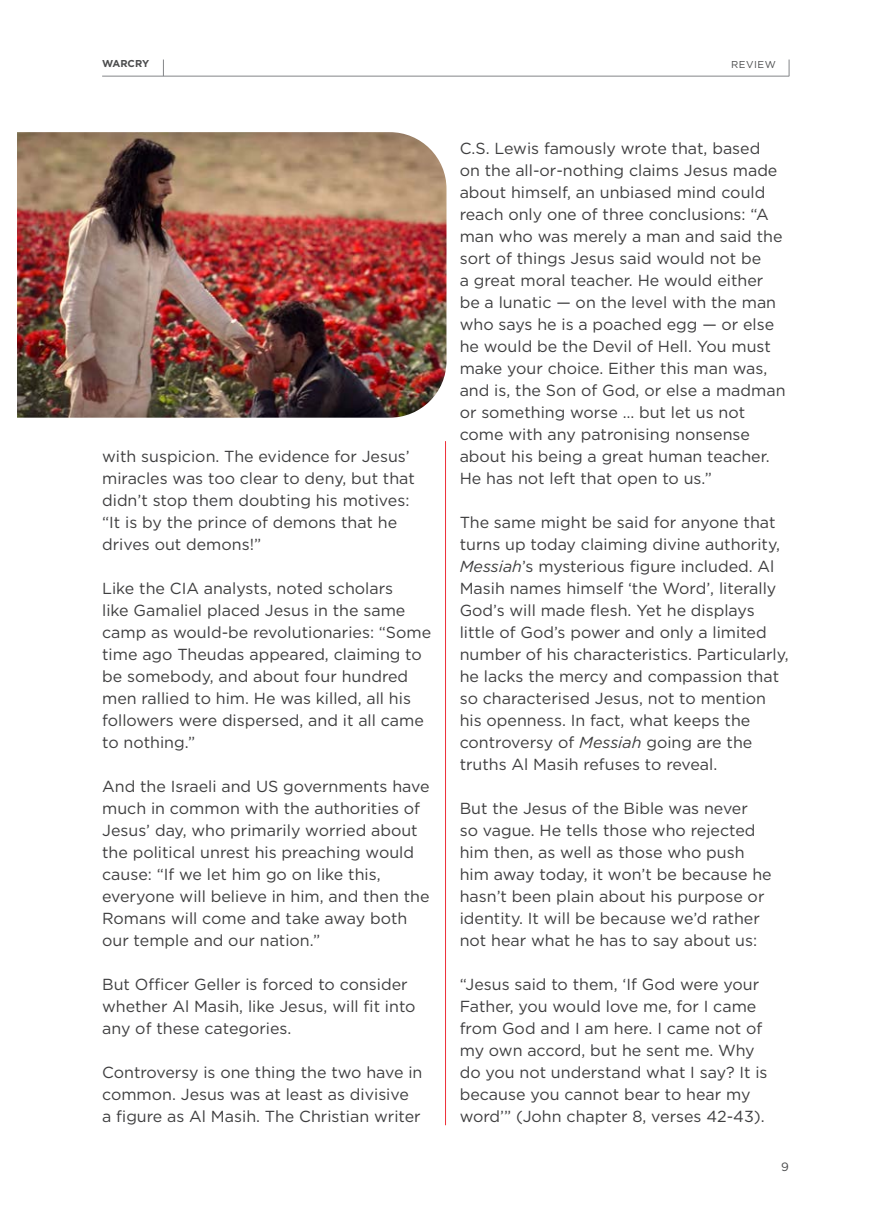
<style>
.page{position:relative;width:874px;height:1225px;background:#fff}
.page>*{position:absolute;margin:0;border:0;box-sizing:border-box;transform-origin:0 0}
.Body{font:16px/22px "Gotham";color:#3e3e3f}
.t1{font:12px "Gotham";color:#4b4c4d}
.t2{font:700 10px "Gotham";color:#4b4c4d}
.Page_name_-_Left{font:10px "Gotham";letter-spacing:.05em;color:#4b4c4d}
.s1{font-style:italic}
</style>
<div class="page">
<svg style="left:788px;top:60px;width:1px;height:16px"></svg>
<hr style="left:102px;top:76px;width:686px;height:1px;background:#838588">
<svg style="left:163px;top:60px;width:1px;height:16px"></svg>
<hr style="left:445px;top:441px;width:1px;height:684px;background:#ee343d">
<img style="left:17px;top:132px;width:429px;height:286px">
<p class="t2" style="left:102px;top:58px;width:48px">WARCRY</p>
<p class="Page_name_-_Left" style="left:730px;top:58px;width:46px">REVIEW</p>
<p class="Body" style="left:102px;top:445px;width:314px">with suspicion. The evidence for Jesus’ miracles was too clear to deny, but that didn’t stop them doubting his motives: “It is by the prince of demons that he drives out demons!”</p>
<p class="Body" style="left:102px;top:577px;width:330px">Like the CIA analysts, noted scholars<br>like Gamaliel placed Jesus in the same camp as would-be revolutionaries: “Some time ago Theudas appeared, claiming to be somebody, and about four hundred men rallied to him. He was killed, all his followers were dispersed, and it all came to nothing.”</p>
<p class="Body" style="left:102px;top:775px;width:329px">And the Israeli and US governments have much in common with the authorities of Jesus’ day, who primarily worried about the political unrest his preaching would cause: “If we let him go on like this, everyone will believe in him, and then the Romans will come and take away both our temple and our nation.”</p>
<p class="Body" style="left:102px;top:973px;width:315px">But Officer Geller is forced to consider whether Al Masih, like Jesus, will fit into any of these categories.</p>
<p class="Body" style="left:102px;top:1061px;width:321px">Controversy is one thing the two have in common. Jesus was at least as divisive<br>a figure as Al Masih. The Christian writer</p>
<p class="Body" style="left:459px;top:137px;width:327px">C.S. Lewis famously wrote that, based<br>on the all-or-nothing claims Jesus made about himself, an unbiased mind could reach only one of three conclusions: “A man who was merely a man and said the sort of things Jesus said would not be<br>a great moral teacher. He would either be a lunatic — on the level with the man who says he is a poached egg — or else he would be the Devil of Hell. You must make your choice. Either this man was, and is, the Son of God, or else a madman or something worse … but let us not come with any patronising nonsense about his being a great human teacher.<br>He has not left that open to us.”</p>
<p class="Body" style="left:459px;top:511px;width:330px">The same might be said for anyone that turns up today claiming divine authority, <span class="s1">Messiah</span>’s mysterious figure included. Al Masih names himself ‘the Word’, literally God’s will made flesh. Yet he displays little of God’s power and only a limited number of his characteristics. Particularly, he lacks the mercy and compassion that so characterised Jesus, not to mention his openness. In fact, what keeps the controversy of <span class="s1">Messiah</span> going are the truths Al Masih refuses to reveal.</p>
<p class="Body" style="left:459px;top:797px;width:313px">But the Jesus of the Bible was never<br>so vague. He tells those who rejected him then, as well as those who push him away today, it won’t be because he hasn’t been plain about his purpose or identity. It will be because we’d rather not hear what he has to say about us:</p>
<p class="Body" style="left:459px;top:973px;width:309px">“Jesus said to them, ‘If God were your Father, you would love me, for I came from God and I am here. I came not of my own accord, but he sent me. Why do you not understand what I say? It is because you cannot bear to hear my word’” (John chapter 8, verses 42-43).</p>
<p class="t1" style="left:780px;top:1159px;width:9px">9</p>
</div>
